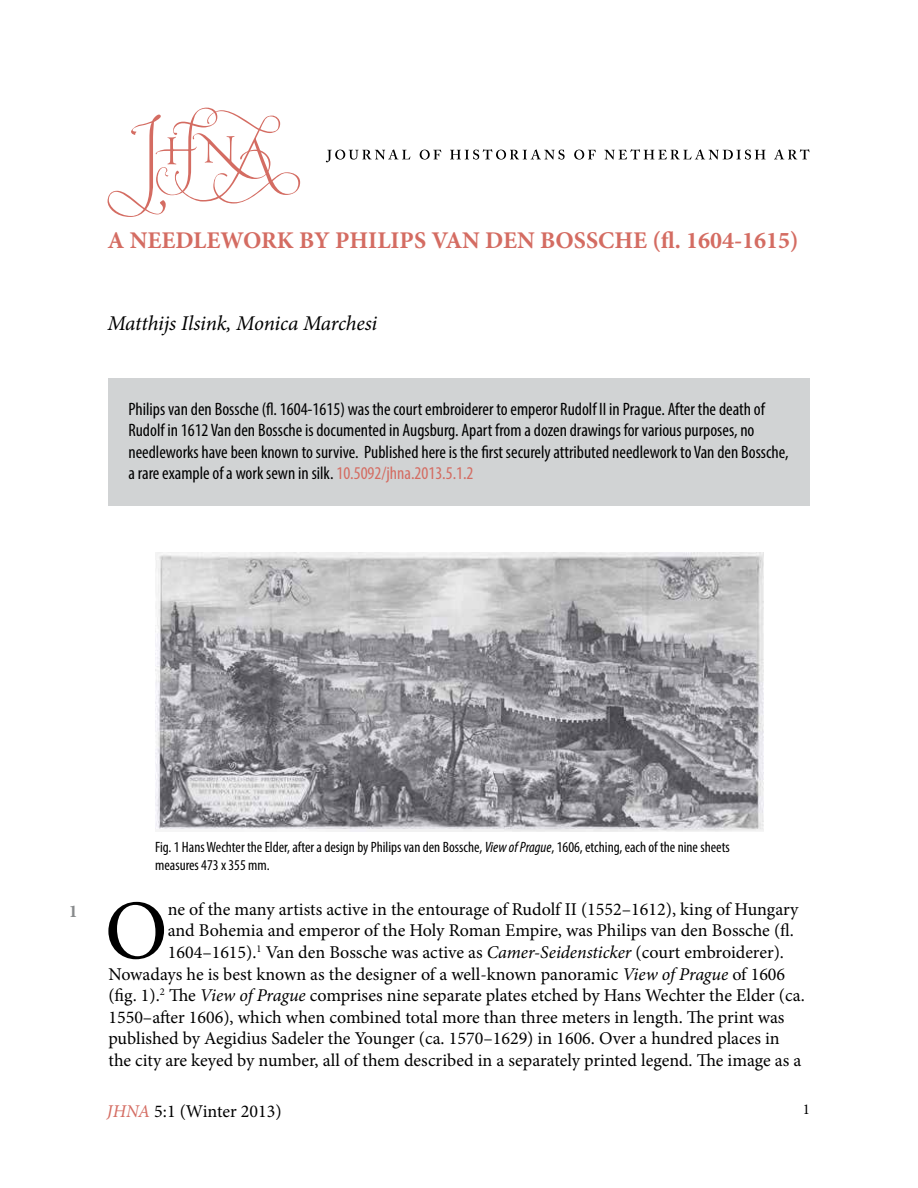
<style>
.page{position:relative;width:918px;height:1188px;background:#fff}
.page>*{position:absolute;margin:0;border:0;box-sizing:border-box;transform-origin:0 0}
.t1{font:84.45px "Minion Pro";color:#000}
.t2{font:700 24px "Minion Pro";color:#d46c62}
.t3{font:italic 21px "Minion Pro";letter-spacing:-.01em;color:#000}
.t4{font:18px "Minion Pro";color:#000}
.t5{font:condensed 18px/21.6px "Myriad Pro";color:#000}
.t6{font:700 18px "Minion Pro";color:#888a8c}
.t7{font:condensed 15px/18px "Myriad Pro";color:#000}
.t8{font:15px "Minion Pro";color:#000}
.s1{color:#d46c62}
.s2{font-style:italic}
.s3{font-style:italic;color:#d46c62}
</style>
<div class="page">
<div style="left:108px;top:379px;width:702px;height:127px;background:#d1d3d4"></div>
<img style="left:155px;top:553px;width:609px;height:279px">
<svg style="left:108px;top:107px;width:192px;height:110px"></svg>
<svg style="left:326px;top:149px;width:84px;height:13px"></svg>
<svg style="left:420px;top:150px;width:21px;height:10px"></svg>
<svg style="left:450px;top:149px;width:115px;height:11px"></svg>
<svg style="left:574px;top:150px;width:22px;height:10px"></svg>
<svg style="left:604px;top:149px;width:162px;height:11px"></svg>
<svg style="left:774px;top:149px;width:36px;height:10px"></svg>
<h2 class="t2" style="left:108px;top:223px;width:693px">A NEEDLEWORK BY PHILIPS VAN DEN BOSSCHE (fl. 1604-1615)</h2>
<p class="t3" style="left:108px;top:309px;width:271px">Matthijs Ilsink, Monica Marchesi</p>
<p class="t5" style="left:128px;top:398px;width:662px">Philips van den Bossche (fl. 1604-1615) was the court embroiderer to emperor Rudolf II in Prague. After the death of Rudolf in 1612 Van den Bossche is documented in Augsburg. Apart from a dozen drawings for various purposes, no needleworks have been known to survive. Published here is the first securely attributed needlework to Van den Bossche, a rare example of a work sewn in silk. <span class="s1">10.5092/jhna.2013.5.1.2</span></p>
<p class="t6" style="left:69px;top:899px;width:10px">1</p>
<p class="t7" style="left:155px;top:838px;width:576px">Fig. 1 Hans Wechter the Elder, after a design by Philips van den Bossche, <span class="s2">View of Prague</span>, 1606, etching, each of the nine sheets measures 473 x 355 mm.</p>
<h1 class="t1" style="left:105px;top:875px;width:65px">O</h1>
<p class="t4" style="left:168px;top:897px;width:632px">ne of the many artists active in the entourage of Rudolf II (1552–1612), king of Hungary</p>
<p class="t4" style="left:168px;top:919px;width:628px">and Bohemia and emperor of the Holy Roman Empire, was Philips van den Bossche (fl.</p>
<p class="t4" style="left:168px;top:940px;width:618px">1604–1615).<sup>1</sup> Van den Bossche was active as <span class="s2">Camer-Seidensticker</span> (court embroiderer).</p>
<p class="t4" style="left:108px;top:962px;width:678px">Nowadays he is best known as the designer of a well-known panoramic <span class="s2">View of Prague</span> of 1606</p>
<p class="t4" style="left:108px;top:983px;width:698px">(fig. 1).<sup>2</sup> The <span class="s2">View of Prague</span> comprises nine separate plates etched by Hans Wechter the Elder (ca.</p>
<p class="t4" style="left:108px;top:1005px;width:678px">1550–after 1606), which when combined total more than three meters in length. The print was</p>
<p class="t4" style="left:108px;top:1027px;width:673px">published by Aegidius Sadeler the Younger (ca. 1570–1629) in 1606. Over a hundred places in</p>
<p class="t4" style="left:108px;top:1048px;width:695px">the city are keyed by number, all of them described in a separately printed legend. The image as a</p>
<p class="t4" style="left:107px;top:1099px;width:176px"><span class="s3">JHNA</span> 5:1 (Winter 2013)</p>
<p class="t8" style="left:803px;top:1099px;width:9px">1</p>
</div>
